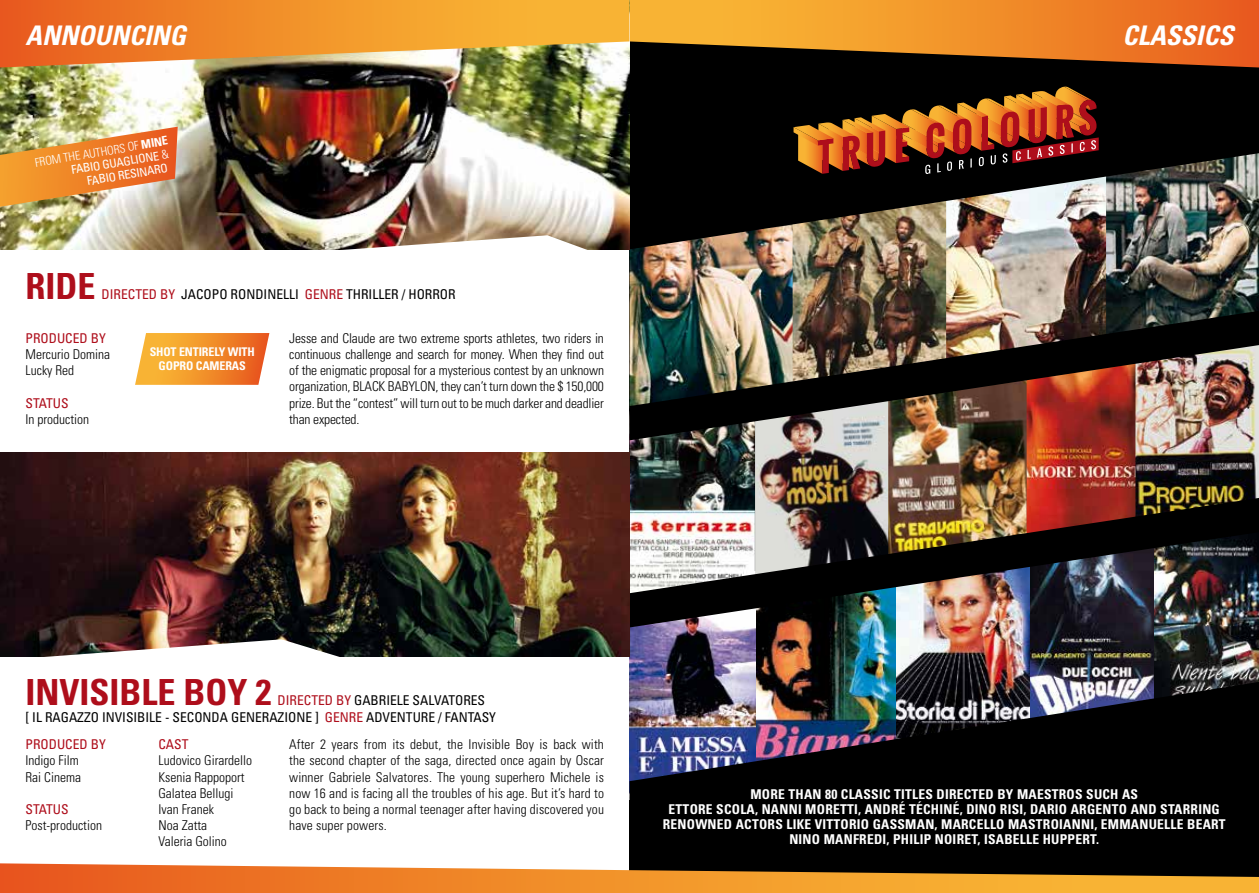
<style>
.page{position:relative;width:1259px;height:893px;background:#fff}
.page>*{position:absolute;margin:0;border:0;box-sizing:border-box;transform-origin:0 0}
.t1{font:700 condensed 36px "Univers LT Std";color:#ae0e1b}
.t2{font:italic 700 condensed 27px "Univers LT Std";color:#fff}
.t3{font:300 condensed 13.5px/16.2px "Univers LT Std";color:#000}
.t4{font:700 condensed 13.5px "Univers LT Std";letter-spacing:.02em;color:#fff}
.t5{font:condensed 13.5px/16.2px "Univers LT Std";color:#000}
.t6{font:condensed 13.5px "Univers LT Std";color:#ae0e1b}
.t7{font:700 condensed 12px/13.5px "Univers LT Std";letter-spacing:-.01em;color:#fff}
.t8{font:condensed 12px "Univers LT Std";color:#fff}
.t9{font:300 condensed 12px "Univers LT Std";color:#fff}
.s1{font-weight:300}
.s2{color:#ae0e1b}
</style>
<div class="page">
<div style="left:629px;top:0;width:630px;height:893px;background:#000"></div>
<img style="left:895px;top:627px;width:136px;height:55px">
<img style="left:755px;top:627px;width:140px;height:55px">
<img style="left:1031px;top:627px;width:123px;height:55px">
<img style="left:1154px;top:627px;width:105px;height:55px">
<img style="left:629px;top:627px;width:126px;height:55px">
<img style="left:1026px;top:440px;width:109px;height:58px">
<img style="left:888px;top:440px;width:138px;height:58px">
<img style="left:629px;top:440px;width:126px;height:58px">
<img style="left:755px;top:440px;width:133px;height:58px">
<img style="left:1135px;top:440px;width:124px;height:58px">
<img style="left:946px;top:249px;width:160px;height:62px">
<img style="left:1106px;top:249px;width:153px;height:62px">
<img style="left:629px;top:249px;width:163px;height:62px">
<img style="left:792px;top:249px;width:154px;height:62px">
<img style="left:629px;top:682px;width:627px;height:118px">
<img style="left:629px;top:311px;width:630px;height:129px">
<img style="left:629px;top:121px;width:630px;height:128px">
<img style="left:629px;top:498px;width:630px;height:129px">
<svg style="left:0;top:863px;width:1259px;height:30px"></svg>
<img style="left:0;top:452px;width:629px;height:204px">
<img style="left:0;top:68px;width:629px;height:182px">
<img style="left:284px;top:235px;width:314px;height:15px">
<img style="left:29px;top:639px;width:314px;height:18px">
<img style="left:0;top:127px;width:178px;height:80px">
<svg style="left:135px;top:333px;width:134px;height:52px;background:#f2993c"></svg>
<svg style="left:0;top:0;width:1259px;height:68px;background:#d2822f"></svg>
<svg style="left:793px;top:87px;width:305px;height:87px"></svg>
<h2 class="t2" style="left:26px;top:19px;width:18px">ANNOUNCING</h2>
<h2 class="t2" style="left:1122px;top:19px;width:113px">CLASSICS</h2>
<p class="t9" style="left:34px;top:155px;width:10px;rotate:-10deg">from</p>
<p class="t9" style="left:62px;top:151px;width:26px;rotate:-10deg">th e authors</p>
<p class="t7" style="left:127px;top:140px;width:42px;rotate:-10deg"><span class="s1">of</span> MINE</p>
<p class="t8" style="left:70px;top:163px;width:100px;rotate:-10deg">FABIO GUAGLIONE <span class="s1">&amp;</span></p>
<p class="t8" style="left:86px;top:174px;width:83px;rotate:-10deg">FABIO RESINARO</p>
<h1 class="t1" style="left:26px;top:264px;width:37px">RIDE</h1>
<p class="t5" style="left:102px;top:285px;width:356px"><span class="s2">DIRECTED BY</span> JACOPO ROND INELLI <span class="s2">GENRE</span> THRILLER / H ORROR</p>
<p class="t6" style="left:26px;top:329px;width:82px">PROD UCED BY</p>
<p class="t3" style="left:26px;top:346px;width:86px">Mercurio Domina<br>Lucky Red</p>
<p class="t6" style="left:26px;top:394px;width:45px">STATUS</p>
<p class="t3" style="left:26px;top:411px;width:65px">In production</p>
<p class="t3" style="left:289px;top:330px;width:316px;text-align:justify">Jesse and Claude are two extreme sports athletes, two riders in continuous challenge and search for money. When they find out of the enigmatic proposal for a mysterious contest by an unknown organization, BLACK BABYLON, they can’t turn down the $ 150,000 prize. But the “contest” will turn out to be much darker and deadlier than expected.</p>
<p class="t7" style="left:150px;top:345px;width:36px">SHOT ENTI</p>
<p class="t7" style="left:159px;top:345px;width:98px;text-indent:43px">RELY WITH<br>GO PRO CAMERAS</p>
<h1 class="t1" style="left:26px;top:671px;width:248px">INVISIBLE BOY 2</h1>
<p class="t5" style="left:26px;top:692px;width:472px;text-indent:252px"><span class="s2">DIRECTED BY</span> GABRIELE SALVATORES<br>[ IL RAGAZZO INVISIBILE - SECONDA GENERAZIONE ] <span class="s2">GENRE</span> ADVENTURE / FANTASY</p>
<p class="t6" style="left:26px;top:736px;width:82px">PROD UCED BY</p>
<p class="t3" style="left:26px;top:752px;width:57px">Indigo Film<br>Rai Cinema</p>
<p class="t6" style="left:26px;top:800px;width:45px">STATUS</p>
<p class="t3" style="left:26px;top:817px;width:78px">Post-production</p>
<p class="t6" style="left:158px;top:736px;width:32px">CAST</p>
<p class="t3" style="left:158px;top:752px;width:95px">Ludovico Girardello<br>Ksenia Rappoport<br>Galatea Bellugi<br>Ivan Franek<br>Noa Zatta<br>Valeria Golino</p>
<p class="t3" style="left:289px;top:736px;width:316px;text-align:justify">After 2 years from its debut, the Invisible Boy is back with the second chapter of the saga, directed once again by Oscar winner Gabriele Salvatores. The young superhero Michele is now 16 and is facing all the troubles of his age. But it’s hard to go back to being a normal teenager after having discovered you have super powers.</p>
<p class="t4" style="left:750px;top:786px;width:106px">MORE THAN 80 CLASSI</p>
<p class="t4" style="left:883px;top:786px;width:19px">C TITLES</p>
<p class="t4" style="left:936px;top:786px;width:44px">DIRECTED</p>
<p class="t4" style="left:997px;top:786px;width:29px">BY MAEST</p>
<p class="t4" style="left:1059px;top:786px;width:72px">ROS SUCH AS</p>
<p class="t4" style="left:668px;top:801px;width:111px">ETTORE SCOLA, NANNI</p>
<p class="t4" style="left:805px;top:801px;width:35px">MORETTI</p>
<p class="t4" style="left:858px;top:801px;width:125px">, ANDRÉ TÉCHINÉ, DINO</p>
<p class="t4" style="left:1000px;top:801px;width:7px">RISI</p>
<p class="t4" style="left:1023px;top:801px;width:81px">, DARIO ARGENTO</p>
<p class="t4" style="left:1130px;top:801px;width:10px">AND</p>
<p class="t4" style="left:1160px;top:801px;width:61px">STARRING</p>
<p class="t4" style="left:663px;top:816px;width:17px">RENO</p>
<p class="t4" style="left:695px;top:816px;width:21px">WNED</p>
<p class="t4" style="left:735px;top:816px;width:87px">ACTORS LIKE VITTO</p>
<p class="t4" style="left:849px;top:816px;width:33px">RIO GASS</p>
<p class="t4" style="left:905px;top:816px;width:79px">MAN, MARCELLO</p>
<p class="t4" style="left:1008px;top:816px;width:10px">MAST</p>
<p class="t4" style="left:1043px;top:816px;width:16px">ROIANNI</p>
<p class="t4" style="left:1094px;top:816px;width:46px">, EMMANUELLE</p>
<p class="t4" style="left:1187px;top:816px;width:40px">BEART</p>
<p class="t4" style="left:789px;top:831px;width:17px">NINO</p>
<p class="t4" style="left:823px;top:831px;width:11px">MAN</p>
<p class="t4" style="left:853px;top:831px;width:63px">FREDI, PHILIP</p>
<p class="t4" style="left:935px;top:831px;width:86px">NOIRET, ISABELLE</p>
<p class="t4" style="left:1042px;top:831px;width:9px">HUPPE</p>
<p class="t4" style="left:1082px;top:831px;width:18px">RT.</p>
</div>
